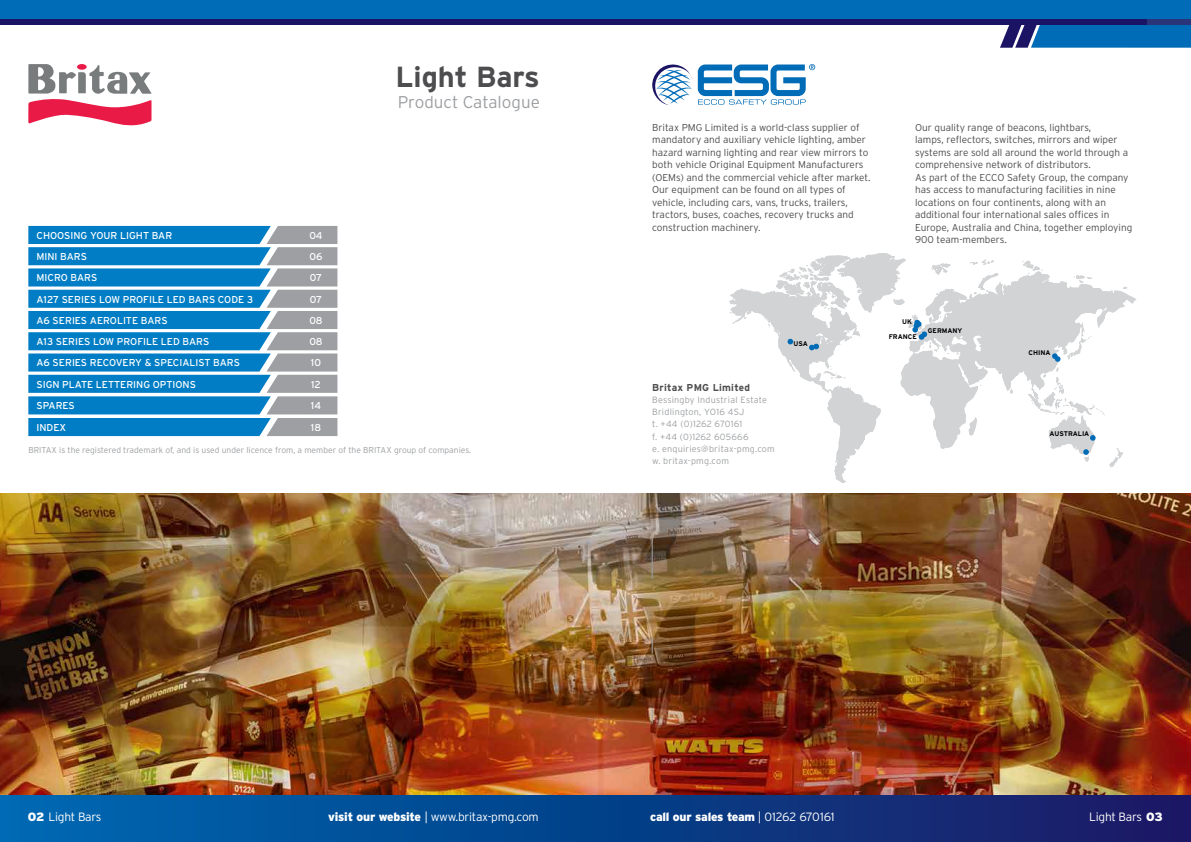
<style>
.page{position:relative;width:1191px;height:842px;background:#fff}
.page>*{position:absolute;margin:0;border:0;box-sizing:border-box;transform-origin:0 0}
.t1{font:700 29px "Interstate";color:#4d4d4f}
.t2{font:300 17px "Interstate";color:#9d9fa2}
.t3{font:300 12px "Interstate";letter-spacing:-.02em;color:#fff}
.t4{font:900 12px "Interstate";letter-spacing:-.02em;color:#fff}
.t5{font:300 10px/12.5px "Interstate";color:#4d4d4f}
.t6{font:10px "Interstate";color:#fff}
.t7{font:700 10px "Interstate";letter-spacing:.025em;color:#4d4d4f}
.t8{font:300 9px/12.2px "Interstate";letter-spacing:.025em;color:#9d9fa2}
.t9{font:300 8.5px "Interstate";color:#9d9fa2}
.t10{font:700 6.8px "Interstate";color:#000}
.s1{font-weight:900}
.s2{font-weight:300}
</style>
<div class="page">
<div style="left:0;top:0;width:1191px;height:19px;background:#006bb6"></div>
<svg style="left:1000px;top:25px;width:191px;height:23px;background:#156ab0"></svg>
<div style="left:0;top:19px;width:1147px;height:6px;background:#1b1464"></div>
<div style="left:1147px;top:19px;width:44px;height:6px;background:#293578"></div>
<div style="left:0;top:794px;width:1191px;height:48px;background:linear-gradient(to right,#006ab2,#1a1863)"></div>
<img style="left:0;top:493px;width:1191px;height:301px">
<hr style="left:652px;top:539px;width:1px;height:40px;background:#9d9fa2">
<svg style="left:652px;top:638px;width:1px;height:15px"></svg>
<svg style="left:652px;top:708px;width:1px;height:15px"></svg>
<svg style="left:28px;top:226px;width:309px;height:210px;background:#4597c7"></svg>
<svg style="left:652px;top:64px;width:163px;height:41px"></svg>
<svg style="left:28px;top:64px;width:124px;height:62px"></svg>
<svg style="left:729px;top:253px;width:407px;height:230px"></svg>
<svg style="left:837px;top:253px;width:42px;height:49px"></svg>
<svg style="left:809px;top:344px;width:10px;height:6px"></svg>
<svg style="left:1090px;top:435px;width:5px;height:6px"></svg>
<svg style="left:787px;top:339px;width:6px;height:5px"></svg>
<svg style="left:1052px;top:353px;width:8px;height:9px"></svg>
<svg style="left:1083px;top:449px;width:6px;height:6px"></svg>
<svg style="left:912px;top:320px;width:15px;height:20px"></svg>
<p class="t6" style="left:36px;top:230px;width:137px">CHOOSING YOUR LIGHT BAR</p>
<p class="t6" style="left:309px;top:230px;width:15px">04</p>
<p class="t6" style="left:36px;top:272px;width:62px">MICRO BARS</p>
<p class="t6" style="left:310px;top:272px;width:14px">07</p>
<p class="t6" style="left:36px;top:293px;width:218px">A127 SERIES LOW PROFILE LED BARS CODE 3</p>
<p class="t6" style="left:310px;top:293px;width:14px">07</p>
<p class="t6" style="left:36px;top:315px;width:133px">A6 SERIES AEROLITE BARS</p>
<p class="t6" style="left:309px;top:315px;width:15px">08</p>
<p class="t6" style="left:36px;top:336px;width:174px">A13 SERIES LOW PROFILE LED BARS</p>
<p class="t6" style="left:309px;top:336px;width:15px">08</p>
<p class="t6" style="left:36px;top:357px;width:205px">A6 SERIES RECOVERY &amp; SPECIALIST BARS</p>
<p class="t6" style="left:311px;top:357px;width:12px">10</p>
<p class="t6" style="left:36px;top:378px;width:161px">SIGN PLATE LETTERING OPTIONS</p>
<p class="t6" style="left:311px;top:378px;width:11px">12</p>
<p class="t6" style="left:36px;top:400px;width:40px">SPARES</p>
<p class="t6" style="left:311px;top:400px;width:12px">14</p>
<p class="t6" style="left:36px;top:422px;width:31px">INDEX</p>
<p class="t6" style="left:311px;top:422px;width:12px">18</p>
<p class="t6" style="left:36px;top:251px;width:52px">MINI BARS</p>
<p class="t6" style="left:309px;top:251px;width:14px">06</p>
<h1 class="t1" style="left:395px;top:61px;width:146px">Light Bars</h1>
<h2 class="t2" style="left:398px;top:92px;width:144px">Product Catalogue</h2>
<p class="t9" style="left:28px;top:445px;width:444px">BRITAX is the registered trademark of, and is used under licence from, a member of the BRITAX group of companies.</p>
<p class="t5" style="left:652px;top:121px;width:220px">Britax PMG Limited is a world-class supplier of mandatory and auxiliary vehicle lighting, amber hazard warning lighting and rear view mirrors to both vehicle Original Equipment Manufacturers (OEMs) and the commercial vehicle after market.<br>Our equipment can be found on all types of vehicle, including cars, vans, trucks, trailers, tractors, buses, coaches, recovery trucks and construction machinery.</p>
<p class="t5" style="left:915px;top:121px;width:219px">Our quality range of beacons, lightbars,<br>lamps, reflectors, switches, mirrors and wiper systems are sold all around the world through a comprehensive network of distributors.<br>As part of the ECCO Safety Group, the company has access to manufacturing facilities in nine locations on four continents, along with an additional four international sales offices in Europe, Australia and China, together employing 900 team-members.</p>
<p class="t7" style="left:652px;top:382px;width:99px">Britax PMG Limited</p>
<p class="t8" style="left:652px;top:394px;width:124px">Bessingby Industrial Estate<br>Bridlington, YO16 4SJ<br>t. +44 (0)1262 670161<br>f. +44 (0)1262 605666<br>e. enquiries@britax-pmg.com w. britax-pmg.com</p>
<p class="t10" style="left:793px;top:339px;width:16px">USA</p>
<p class="t10" style="left:902px;top:318px;width:11px">UK</p>
<p class="t10" style="left:888px;top:333px;width:29px">FRANCE</p>
<p class="t10" style="left:928px;top:327px;width:36px">GERMANY</p>
<p class="t10" style="left:1028px;top:349px;width:23px">CHINA</p>
<p class="t10" style="left:1049px;top:429px;width:41px">AUSTRALIA</p>
<p class="t3" style="left:28px;top:810px;width:75px"><span class="s1">02</span> Light Bars</p>
<p class="t3" style="left:328px;top:810px;width:212px"><span class="s1">visit our website</span> | www.britax-pmg.com</p>
<p class="t4" style="left:650px;top:810px;width:186px">call our sales team <span class="s2">| 01262 670161</span></p>
<p class="t3" style="left:1089px;top:810px;width:75px">Light Bars <span class="s1">03</span></p>
</div>
